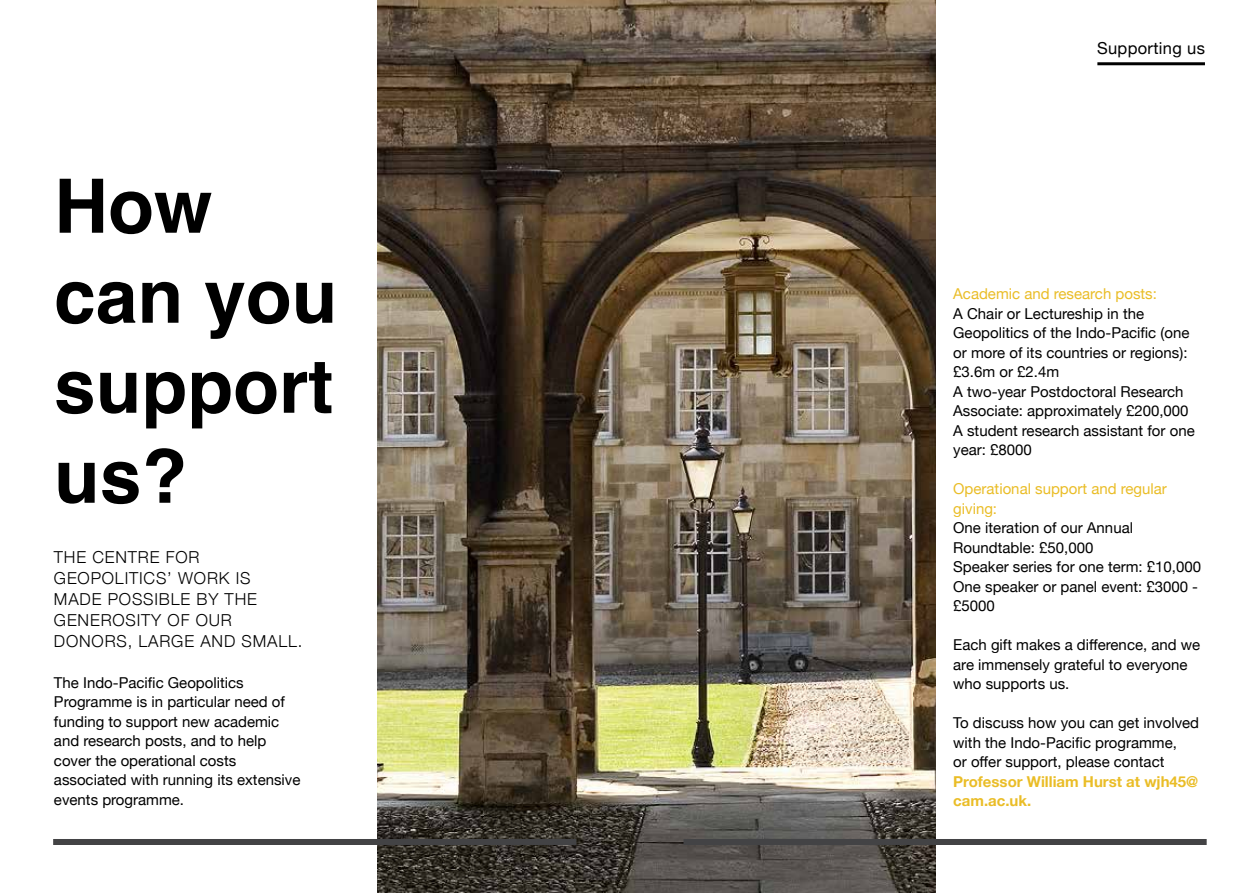
<style>
.page{position:relative;width:1259px;height:893px;background:#fff}
.page>*{position:absolute;margin:0;border:0;box-sizing:border-box;transform-origin:0 0}
.t1{font:700 75px/90px "Helvetica";color:#000}
.t2{font:300 16.5px/21px "Helvetica Neue";letter-spacing:.05em;color:#000}
.t3{font:16.5px "Helvetica Neue";letter-spacing:.02em;color:#000}
.t4{font:15px/19.5px "Helvetica Neue";color:#000}
.t5{font:15px/19.5px "Helvetica Neue";color:#eabd27}
.t6{font:700 15px/19.5px "Helvetica Neue";color:#eabd27}
</style>
<div class="page">
<hr style="left:1097px;top:62px;width:108px;height:3px;background:#000">
<img style="left:378px;top:0;width:557px;height:893px">
<div style="left:683px;top:839px;width:523px;height:6px;background:#434345"></div>
<div style="left:53px;top:839px;width:523px;height:6px;background:#434345"></div>
<h1 class="t1" style="left:54px;top:170px;width:285px">How can you support us?</h1>
<p class="t2" style="left:54px;top:546px;width:250px">THE CENTRE FOR<br>GEOPOLITICS’ WORK IS<br>MADE POSSIBLE BY THE<br>GENEROSITY OF OUR<br>DONORS, LARGE AND SMALL.</p>
<p class="t4" style="left:54px;top:674px;width:248px">The Indo-Pacific Geopolitics<br>Programme is in particular need of funding to support new academic and research posts, and to help cover the operational costs associated with running its extensive events programme.</p>
<p class="t3" style="left:1097px;top:36px;width:109px">Supporting us</p>
<p class="t5" style="left:953px;top:285px;width:205px">Academic and research posts:</p>
<p class="t4" style="left:953px;top:304px;width:243px">A Chair or Lectureship in the<br>Geopolitics of the Indo-Pacific (one or more of its countries or regions): £3.6m or £2.4m<br>A two-year Postdoctoral Research<br>Associate: approximately £200,000<br>A student research assistant for one year: £8000</p>
<p class="t5" style="left:953px;top:480px;width:215px">Operational support and regular giving:</p>
<p class="t4" style="left:953px;top:519px;width:249px">One iteration of our Annual<br>Roundtable: £50,000<br>Speaker series for one term: £10,000<br>One speaker or panel event: £3000 - £5000</p>
<p class="t4" style="left:953px;top:636px;width:249px">Each gift makes a difference, and we are immensely grateful to everyone who supports us.</p>
<p class="t4" style="left:953px;top:714px;width:247px">To discuss how you can get involved with the Indo-Pacific programme,<br>or offer support, please contact</p>
<p class="t6" style="left:953px;top:772px;width:246px">Professor William Hurst at wjh45@ cam.ac.uk.</p>
</div>
